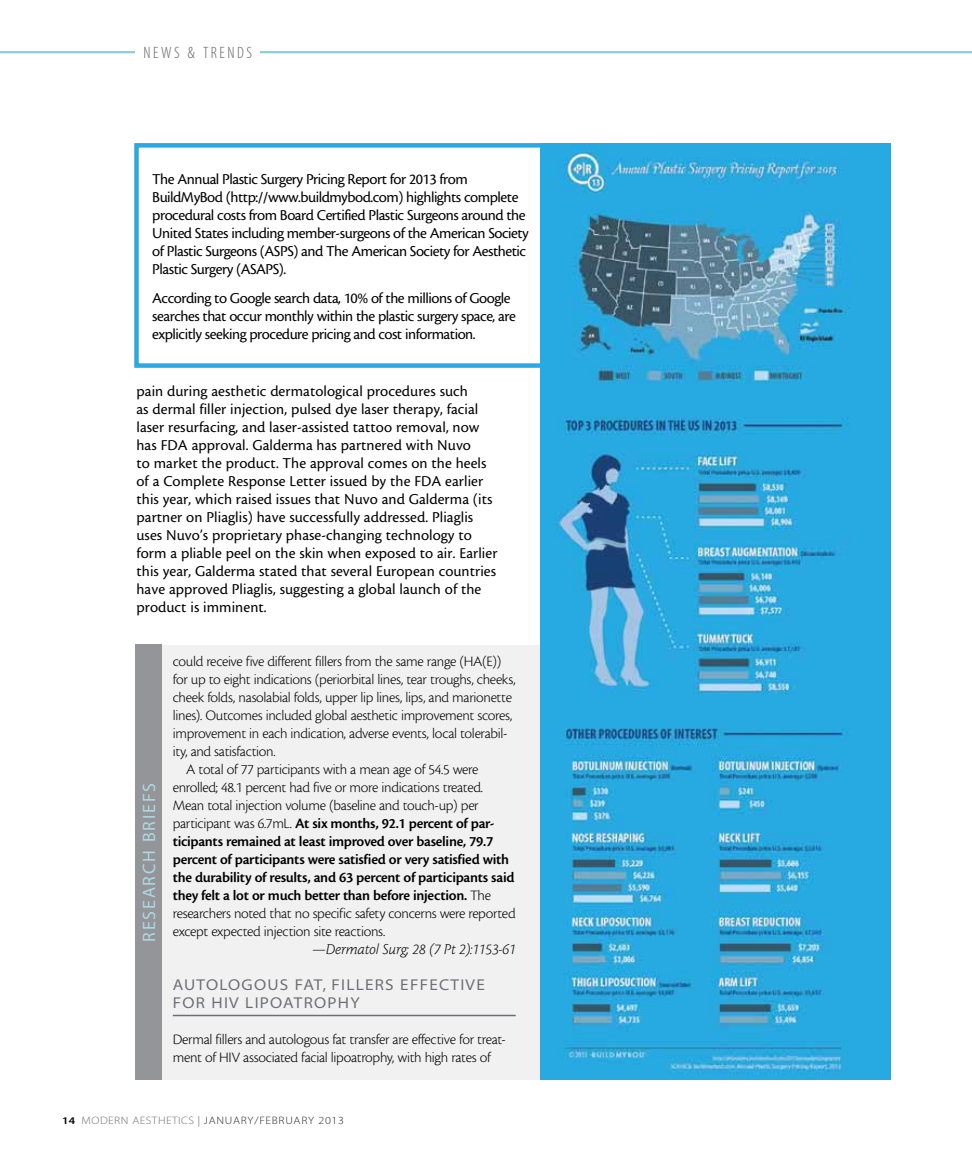
<style>
.page{position:relative;width:972px;height:1161px;background:#fff}
.page>*{position:absolute;margin:0;border:0;box-sizing:border-box;transform-origin:0 0}
.t1{font:18px "Myriad MM 400 600";letter-spacing:.1em;color:#afd8e4}
.t2{font:16.5px "Myriad MM 215 300";letter-spacing:.15em;color:#636466}
.t3{font:15.75px/18px "Cronos MM 408 10";letter-spacing:.005em;color:#000}
.t4{font:15.75px/18px "Cronos MM 408 10";letter-spacing:-.03em;color:#000}
.t5{font:15.75px/18px "Myriad MM 400 700";letter-spacing:.08em;color:#6d6e71}
.t6{font:15.75px "Cronos MM It 250 10";letter-spacing:-.005em;color:#000}
.t7{font:15px/18px "Cronos MM 250 10";letter-spacing:-.02em;color:#000}
.t8{font:15px/18px "Cronos MM 574 10";letter-spacing:-.02em;color:#000}
.t9{font:10.8px "Myriad MM 215 600";letter-spacing:.06em;color:#292829;scale:1.11 1}
.s1{font-family:"Cronos MM 250 10"}
.s2{font-family:"Myriad MM 565 600";font-size:10.2px;color:#000}
.s3{color:#6d6e71}
.s4{font-family:"Myriad MM 400 600";color:#939598}
</style>
<div class="page">
<hr style="left:0;top:51px;width:972px;height:2px;background:#90cbdc">
<div style="left:135px;top:30px;width:125px;height:27px;background:#fff"></div>
<div style="left:134px;top:143px;width:420px;height:225px;border:4px solid #2aa9e0"></div>
<div style="left:162px;top:645px;width:378px;height:435px;background:#f1f1f2"></div>
<div style="left:135px;top:645px;width:27px;height:435px;background:#939598"></div>
<hr style="left:173px;top:1015px;width:343px;height:1px;background:#6d6e71">
<img style="left:540px;top:143px;width:351px;height:937px">
<p class="t2" style="left:144px;top:44px;width:110px">NEWS &amp; TREN DS</p>
<p class="t4" style="left:152px;top:170px;width:378px">The Annual Plastic Surgery Pricing Report for 2013 from BuildMyBod (http://www.buildmybod.com) highlights complete procedural costs from Board Certified Plastic Surgeons around the United States including member-surgeons of the American Society of Plastic Surgeons (ASPS) and The American Society for Aesthetic Plastic Surgery (ASAPS).</p>
<p class="t4" style="left:152px;top:289px;width:365px">According to Google search data, 10% of the millions of Google searches that occur monthly within the plastic surgery space, are explicitly seeking procedure pricing and cost information.</p>
<p class="t3" style="left:136px;top:382px;width:362px">pain during aesthetic dermatological procedures such<br>as dermal filler injection, pulsed dye laser therapy, facial laser resurfacing, and laser-assisted tattoo removal, now has FDA approval. Galderma has partnered with Nuvo<br>to market the product. The approval comes on the heels of a Complete Response Letter issued by the FDA earlier this year, which raised issues that Nuvo and Galderma (its partner on Pliaglis) have successfully addressed. Pliaglis uses Nuvo’s proprietary phase-changing technology to form a pliable peel on the skin when exposed to air. Earlier this year, Galderma stated that several European countries have approved Pliaglis, suggesting a global launch of the product is imminent.</p>
<p class="t1" style="left:141px;top:942px;width:160px;rotate:-90deg">Research Briefs</p>
<p class="t7" style="left:173px;top:653px;width:330px">could receive five different fillers from the same range (HA(E))</p>
<p class="t7" style="left:173px;top:671px;width:344px">for up to eight indications (periorbital lines, tear troughs, cheeks,</p>
<p class="t7" style="left:173px;top:689px;width:341px">cheek folds, nasolabial folds, upper lip lines, lips, and marionette</p>
<p class="t7" style="left:173px;top:707px;width:341px">lines). Outcomes included global aesthetic improvement scores,</p>
<p class="t7" style="left:173px;top:725px;width:336px">improvement in each indication, adverse events, local tolerabil-</p>
<p class="t7" style="left:173px;top:743px;width:104px">ity, and satisfaction.</p>
<p class="t7" style="left:186px;top:761px;width:294px">A total of 77 participants with a mean age of 54.5 were</p>
<p class="t7" style="left:173px;top:779px;width:312px">enrolled; 48.1 percent had five or more indications treated.</p>
<p class="t7" style="left:173px;top:797px;width:307px">Mean total injection volume (baseline and touch-up) per</p>
<p class="t8" style="left:173px;top:815px;width:343px"><span class="s1">participant was 6.7mL.</span> At six months, 92.1 percent of par&shy;ticipants remained at least improved over baseline, 79.7 percent of participants were satisfied or very satisfied with the durability of results, and 63 percent of participants said they felt a lot or much better than before injection. <span class="s1">The</span></p>
<p class="t7" style="left:173px;top:905px;width:344px">researchers noted that no specific safety concerns were reported except expected injection site reactions.</p>
<p class="t6" style="left:312px;top:941px;width:205px">—Dermatol Surg; 28 (7 Pt 2):1153-61</p>
<p class="t5" style="left:173px;top:977px;width:314px">AUTOLOGOUS FAT, FILLERS EFFECTIVE<br>FOR HIV</p>
<p class="t5" style="left:245px;top:995px;width:116px">LIPOATROPHY</p>
<p class="t7" style="left:173px;top:1031px;width:335px">Dermal fillers and autologous fat transfer are effective for treat&shy;ment of HIV associated facial lipoatrophy, with high rates of</p>
<p class="t9" style="left:62px;top:1115px;width:256px"><span class="s2">14</span> <span class="s3">MODERN AESTHETICS</span> <span class="s4">|</span> JANUARY/FEBRUARY 2013</p>
</div>
